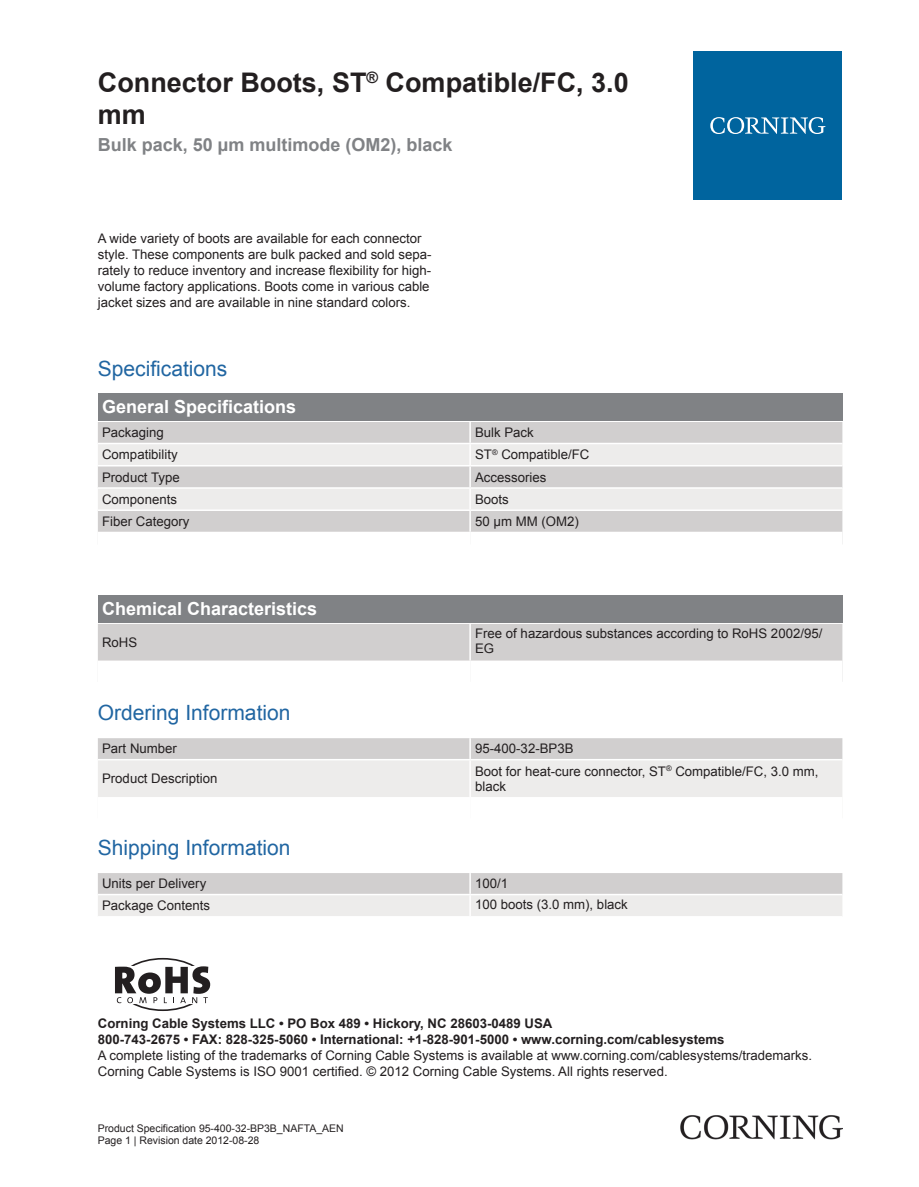
<style>
.page{position:relative;width:919px;height:1187px;background:#fff}
.page>*{position:absolute;margin:0;border:0;box-sizing:border-box;transform-origin:0 0}
.Standard_ohne_Silben{font:700 27px/32.4px "Arial";color:#231f20}
.t1{font:21px "Arial";color:#2166a2}
.t2{font:700 18px "Arial";color:#fff}
.Standard_ohne_Silben-2{font:700 18px "Arial";color:#808285}
.t3{font:13.2px/15.9px "Arial";color:#231f20}
.t4{font:10.5px "Arial";color:#231f20}
.s1{font-weight:700}
</style>
<div class="page">
<div style="left:98px;top:393px;width:744px;height:27px;background:#808285"></div>
<div style="left:98px;top:422px;width:744px;height:109px;background:#d1cfcf"></div>
<svg style="left:98px;top:444px;width:744px;height:65px;fill:#edeceb"></svg>
<hr style="left:469px;top:422px;width:2px;height:20px;background:#fff">
<hr style="left:469px;top:444px;width:2px;height:21px;background:#fff">
<hr style="left:469px;top:466px;width:2px;height:21px;background:#fff">
<hr style="left:469px;top:488px;width:2px;height:21px;background:#fff">
<hr style="left:469px;top:511px;width:2px;height:20px;background:#fff">
<hr style="left:98px;top:442px;width:372px;height:2px;background:#fff">
<hr style="left:470px;top:442px;width:372px;height:2px;background:#fff">
<hr style="left:98px;top:465px;width:372px;height:1px;background:#fff">
<hr style="left:470px;top:465px;width:372px;height:1px;background:#fff">
<hr style="left:98px;top:487px;width:372px;height:1px;background:#fff">
<hr style="left:470px;top:487px;width:372px;height:1px;background:#fff">
<hr style="left:98px;top:509px;width:372px;height:2px;background:#fff">
<hr style="left:470px;top:509px;width:372px;height:2px;background:#fff">
<div style="left:98px;top:594px;width:744px;height:28px;background:#808285"></div>
<div style="left:98px;top:624px;width:744px;height:36px;background:#d1cfcf"></div>
<hr style="left:469px;top:624px;width:2px;height:36px;background:#fff">
<div style="left:98px;top:738px;width:744px;height:20px;background:#d1cfcf"></div>
<div style="left:98px;top:760px;width:744px;height:37px;background:#edeceb"></div>
<hr style="left:469px;top:738px;width:2px;height:20px;background:#fff">
<hr style="left:469px;top:760px;width:2px;height:37px;background:#fff">
<svg style="left:98px;top:873px;width:744px;height:43px"></svg>
<hr style="left:469px;top:873px;width:2px;height:20px;background:#fff">
<hr style="left:469px;top:895px;width:2px;height:21px;background:#fff">
<hr style="left:98px;top:893px;width:372px;height:2px;background:#fff">
<hr style="left:470px;top:893px;width:372px;height:2px;background:#fff">
<div style="left:693px;top:51px;width:149px;height:149px;background:#00649e"></div>
<svg style="left:710px;top:117px;width:115px;height:17px"></svg>
<img style="left:680px;top:1115px;width:162px;height:24px">
<div style="left:118px;top:957px;width:90px;height:53px;border:2px solid #231f20;border-radius:50%"></div>
<div style="left:98px;top:966px;width:123px;height:38px;background:#fff"></div>
<svg style="left:115px;top:966px;width:95px;height:37px"></svg>
<p class="Standard_ohne_Silben" style="left:98px;top:67px;width:532px">Connector Boots, ST<sup>®</sup> Compatible/FC, 3.0 mm</p>
<p class="Standard_ohne_Silben-2" style="left:98px;top:132px;width:356px">Bulk pack, 50 µm multimode (OM2), black</p>
<p class="t3" style="left:98px;top:231px;width:335px">A wide variety of boots are available for each connector style. These components are bulk packed and sold sepa&shy;rately to reduce inventory and increase flexibility for high&shy;volume factory applications. Boots come in various cable jacket sizes and are available in nine standard colors.</p>
<p class="t1" style="left:98px;top:355px;width:131px">Specifications</p>
<p class="t2" style="left:102px;top:395px;width:196px">General Specifications</p>
<p class="t3" style="left:102px;top:424px;width:63px">Packaging</p>
<p class="t3" style="left:475px;top:424px;width:60px">Bulk Pack</p>
<p class="t3" style="left:102px;top:447px;width:77px">Compatibility</p>
<p class="t3" style="left:475px;top:447px;width:116px">ST<sup>®</sup> Compatible/FC</p>
<p class="t3" style="left:102px;top:469px;width:79px">Product Type</p>
<p class="t3" style="left:475px;top:469px;width:73px">Accessories</p>
<p class="t3" style="left:102px;top:491px;width:76px">Components</p>
<p class="t3" style="left:475px;top:491px;width:35px">Boots</p>
<p class="t3" style="left:102px;top:513px;width:89px">Fiber Category</p>
<p class="t3" style="left:475px;top:513px;width:105px">50 µm MM (OM2)</p>
<p class="t2" style="left:102px;top:597px;width:217px">Chemical Characteristics</p>
<p class="t3" style="left:102px;top:634px;width:37px">RoHS</p>
<p class="t3" style="left:475px;top:625px;width:349px">Free of hazardous substances according to RoHS 2002/95/<br>EG</p>
<p class="t1" style="left:98px;top:698px;width:194px">Ordering Information</p>
<p class="t3" style="left:102px;top:740px;width:76px">Part Number</p>
<p class="t3" style="left:475px;top:740px;width:100px">95-400-32-BP3B</p>
<p class="t3" style="left:102px;top:771px;width:117px">Product Description</p>
<p class="t3" style="left:475px;top:763px;width:345px">Boot for heat-cure connector, ST<sup>®</sup> Compatible/FC, 3.0 mm, black</p>
<p class="t1" style="left:98px;top:833px;width:194px">Shipping Information</p>
<p class="t3" style="left:102px;top:875px;width:106px">Units per Delivery</p>
<p class="t3" style="left:475px;top:875px;width:35px">100/1</p>
<p class="t3" style="left:102px;top:897px;width:109px">Package Contents</p>
<p class="t3" style="left:475px;top:896px;width:154px">100 boots (3.0 mm), black</p>
<p class="t3" style="left:98px;top:1015px;width:715px"><span class="s1">Corning Cable Systems LLC • PO Box 489 • Hickory, NC 28603-0489 USA<br>800-743-2675 • FAX: 828-325-5060 • International: +1-828-901-5000 • www.corning.com/cablesystems<br></span>A complete listing of the trademarks of Corning Cable Systems is available at www.corning.com/cablesystems/trademarks.<br>Corning Cable Systems is ISO 9001 certified. © 2012 Corning Cable Systems. All rights reserved.</p>
<p class="t4" style="left:98px;top:1120px;width:247px">Product Specification 95-400-32-BP3B_NAFTA_AEN</p>
<p class="t4" style="left:98px;top:1133px;width:163px">Page 1 | Revision date 2012-08-28</p>
</div>
